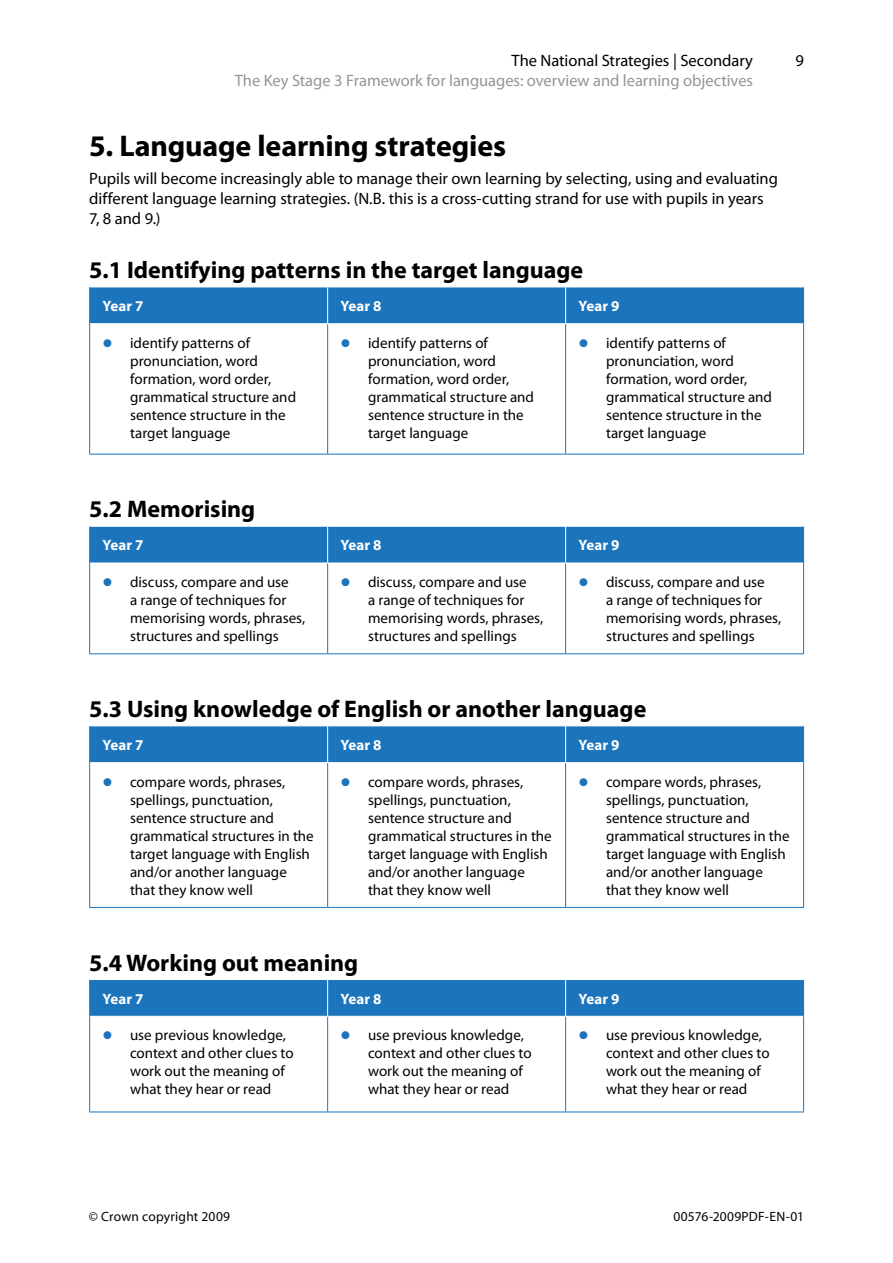
<style>
.page{position:relative;width:893px;height:1263px;background:#fff}
.page>*{position:absolute;margin:0;border:0;box-sizing:border-box;transform-origin:0 0}
.sect1_title{font:700 30px "Myriad Pro 2";letter-spacing:-.005em;color:#000}
.sect2_title{font:700 24px "Myriad Pro 2";color:#000}
.para{font:16.5px/19.8px "Myriad Pro 2";letter-spacing:-.005em;color:#000}
.t1{font:16.5px "Myriad Pro 2";color:#939598}
.itemizedlist_1alt{font:15px/18px "Myriad Pro 2";color:#000}
.itemizedlist_3alt{font:700 15px "Myriad Pro 2";letter-spacing:.005em;color:#fff}
.t2{font:13.5px "Myriad Pro 2";letter-spacing:.015em;color:#000}
.s1{font-weight:700;font-size:30px;color:#1c75bc}
</style>
<div class="page">
<div style="left:90px;top:288px;width:713px;height:35px;background:#1c75bc"></div>
<hr style="left:327px;top:324px;width:1px;height:130px;background:#1c75bc">
<hr style="left:565px;top:324px;width:1px;height:130px;background:#1c75bc">
<hr style="left:89px;top:324px;width:1px;height:130px;background:#1c75bc">
<hr style="left:803px;top:324px;width:1px;height:130px;background:#1c75bc">
<hr style="left:89px;top:454px;width:239px;height:1px;background:#1c75bc">
<hr style="left:328px;top:454px;width:238px;height:1px;background:#1c75bc">
<hr style="left:566px;top:454px;width:238px;height:1px;background:#1c75bc">
<hr style="left:327px;top:287px;width:1px;height:36px;background:#fff">
<hr style="left:565px;top:287px;width:1px;height:36px;background:#fff">
<hr style="left:89px;top:287px;width:1px;height:37px;background:#1c75bc">
<hr style="left:803px;top:287px;width:1px;height:37px;background:#1c75bc">
<div style="left:90px;top:527px;width:713px;height:36px;background:#1c75bc"></div>
<hr style="left:327px;top:563px;width:1px;height:90px;background:#1c75bc">
<hr style="left:565px;top:563px;width:1px;height:90px;background:#1c75bc">
<hr style="left:89px;top:563px;width:1px;height:90px;background:#1c75bc">
<hr style="left:803px;top:563px;width:1px;height:90px;background:#1c75bc">
<hr style="left:89px;top:653px;width:239px;height:1px;background:#1c75bc">
<hr style="left:328px;top:653px;width:238px;height:1px;background:#1c75bc">
<hr style="left:566px;top:653px;width:238px;height:1px;background:#1c75bc">
<hr style="left:327px;top:527px;width:1px;height:36px;background:#fff">
<hr style="left:565px;top:527px;width:1px;height:36px;background:#fff">
<hr style="left:90px;top:563px;width:238px;height:1px;background:#fff">
<hr style="left:328px;top:563px;width:238px;height:1px;background:#fff">
<hr style="left:89px;top:527px;width:1px;height:36px;background:#1c75bc">
<hr style="left:803px;top:527px;width:1px;height:36px;background:#1c75bc">
<div style="left:90px;top:726px;width:713px;height:36px;background:#1c75bc"></div>
<hr style="left:327px;top:763px;width:1px;height:144px;background:#1c75bc">
<hr style="left:565px;top:763px;width:1px;height:144px;background:#1c75bc">
<hr style="left:89px;top:763px;width:1px;height:144px;background:#1c75bc">
<hr style="left:803px;top:763px;width:1px;height:144px;background:#1c75bc">
<hr style="left:89px;top:907px;width:239px;height:1px;background:#1c75bc">
<hr style="left:328px;top:907px;width:238px;height:1px;background:#1c75bc">
<hr style="left:566px;top:907px;width:238px;height:1px;background:#1c75bc">
<hr style="left:327px;top:726px;width:1px;height:36px;background:#fff">
<hr style="left:565px;top:726px;width:1px;height:36px;background:#fff">
<hr style="left:89px;top:726px;width:1px;height:37px;background:#1c75bc">
<hr style="left:803px;top:726px;width:1px;height:37px;background:#1c75bc">
<div style="left:90px;top:980px;width:713px;height:36px;background:#1c75bc"></div>
<hr style="left:327px;top:1017px;width:1px;height:94px;background:#1c75bc">
<hr style="left:565px;top:1017px;width:1px;height:94px;background:#1c75bc">
<hr style="left:89px;top:1016px;width:1px;height:95px;background:#1c75bc">
<hr style="left:803px;top:1016px;width:1px;height:95px;background:#1c75bc">
<hr style="left:89px;top:1111px;width:239px;height:1px;background:#1c75bc">
<hr style="left:328px;top:1111px;width:238px;height:1px;background:#1c75bc">
<hr style="left:566px;top:1111px;width:238px;height:1px;background:#1c75bc">
<hr style="left:327px;top:980px;width:1px;height:36px;background:#fff">
<hr style="left:565px;top:980px;width:1px;height:36px;background:#fff">
<hr style="left:89px;top:980px;width:1px;height:36px;background:#1c75bc">
<hr style="left:803px;top:980px;width:1px;height:36px;background:#1c75bc">
<p class="para" style="left:511px;top:50px;width:243px">The National Strategies | Secondary</p>
<p class="para" style="left:796px;top:50px;width:10px">9</p>
<p class="t1" style="left:235px;top:70px;width:520px">The Key Stage 3 Framework for languages: overview and learning objectives</p>
<p class="sect1_title" style="left:89px;top:126px;width:418px">5. Language learning strategies</p>
<p class="para" style="left:89px;top:168px;width:690px">Pupils will become increasingly able to manage their own learning by selecting, using and evaluating different language learning strategies. (N.B. this is a cross-cutting strand for use with pupils in years<br>7, 8 and 9.)</p>
<p class="sect2_title" style="left:89px;top:254px;width:495px">5.1 Identifying patterns in the target language</p>
<p class="itemizedlist_3alt" style="left:102px;top:296px;width:43px">Year 7</p>
<p class="itemizedlist_3alt" style="left:340px;top:296px;width:43px">Year 8</p>
<p class="itemizedlist_3alt" style="left:578px;top:296px;width:43px">Year 9</p>
<p class="itemizedlist_1alt" style="left:130px;top:333px;width:168px;text-indent:-28px"><span class="s1">•</span> identify patterns of pronunciation, word formation, word order, grammatical structure and sentence structure in the target language</p>
<p class="itemizedlist_1alt" style="left:368px;top:333px;width:168px;text-indent:-28px"><span class="s1">•</span> identify patterns of pronunciation, word formation, word order, grammatical structure and sentence structure in the target language</p>
<p class="itemizedlist_1alt" style="left:606px;top:333px;width:168px;text-indent:-28px"><span class="s1">•</span> identify patterns of pronunciation, word formation, word order, grammatical structure and sentence structure in the target language</p>
<p class="sect2_title" style="left:89px;top:494px;width:168px">5.2 Memorising</p>
<p class="itemizedlist_3alt" style="left:102px;top:535px;width:43px">Year 7</p>
<p class="itemizedlist_3alt" style="left:340px;top:535px;width:43px">Year 8</p>
<p class="itemizedlist_3alt" style="left:578px;top:535px;width:43px">Year 9</p>
<p class="itemizedlist_1alt" style="left:130px;top:573px;width:177px;text-indent:-28px"><span class="s1">•</span> discuss, compare and use<br>a range of techniques for memorising words, phrases, structures and spellings</p>
<p class="itemizedlist_1alt" style="left:368px;top:573px;width:177px;text-indent:-28px"><span class="s1">•</span> discuss, compare and use<br>a range of techniques for memorising words, phrases, structures and spellings</p>
<p class="itemizedlist_1alt" style="left:606px;top:573px;width:177px;text-indent:-28px"><span class="s1">•</span> discuss, compare and use<br>a range of techniques for memorising words, phrases, structures and spellings</p>
<p class="sect2_title" style="left:89px;top:693px;width:558px">5.3 Using knowledge of English or another language</p>
<p class="itemizedlist_3alt" style="left:102px;top:735px;width:43px">Year 7</p>
<p class="itemizedlist_3alt" style="left:340px;top:735px;width:43px">Year 8</p>
<p class="itemizedlist_3alt" style="left:578px;top:735px;width:43px">Year 9</p>
<p class="itemizedlist_1alt" style="left:130px;top:772px;width:185px;text-indent:-28px"><span class="s1">•</span> compare words, phrases, spellings, punctuation, sentence structure and grammatical structures in the target language with English and/or another language that they know well</p>
<p class="itemizedlist_1alt" style="left:368px;top:772px;width:185px;text-indent:-28px"><span class="s1">•</span> compare words, phrases, spellings, punctuation, sentence structure and grammatical structures in the target language with English and/or another language that they know well</p>
<p class="itemizedlist_1alt" style="left:606px;top:772px;width:185px;text-indent:-28px"><span class="s1">•</span> compare words, phrases, spellings, punctuation, sentence structure and grammatical structures in the target language with English and/or another language that they know well</p>
<p class="sect2_title" style="left:89px;top:947px;width:271px">5.4 Working out meaning</p>
<p class="itemizedlist_3alt" style="left:102px;top:989px;width:43px">Year 7</p>
<p class="itemizedlist_3alt" style="left:340px;top:989px;width:43px">Year 8</p>
<p class="itemizedlist_3alt" style="left:578px;top:989px;width:43px">Year 9</p>
<p class="itemizedlist_1alt" style="left:130px;top:1026px;width:165px;text-indent:-28px"><span class="s1">•</span> use previous knowledge, context and other clues to work out the meaning of what they hear or read</p>
<p class="itemizedlist_1alt" style="left:368px;top:1026px;width:165px;text-indent:-28px"><span class="s1">•</span> use previous knowledge, context and other clues to work out the meaning of what they hear or read</p>
<p class="itemizedlist_1alt" style="left:606px;top:1026px;width:165px;text-indent:-28px"><span class="s1">•</span> use previous knowledge, context and other clues to work out the meaning of what they hear or read</p>
<p class="t2" style="left:89px;top:1208px;width:143px">© Crown copyright 2009</p>
<p class="t2" style="left:673px;top:1208px;width:132px">00576-2009PDF-EN-01</p>
</div>
